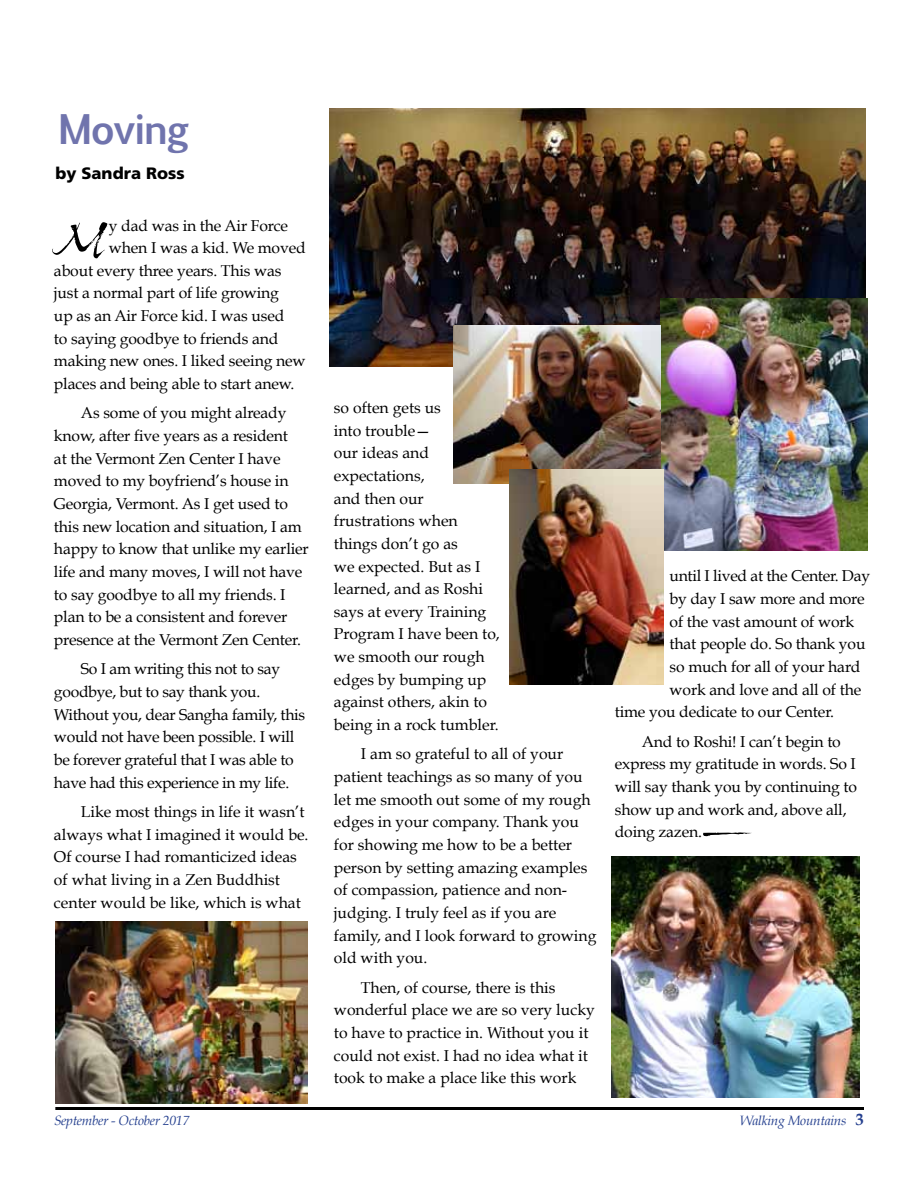
<style>
.page{position:relative;width:918px;height:1188px;background:#fff}
.page>*{position:absolute;margin:0;border:0;box-sizing:border-box;transform-origin:0 0}
.t1{font:53.85px "Arid ITC";color:#000}
.t2{font:48px "Arid ITC";color:#000;scale:2 1}
.t3{font:700 39px "Euphemia UCAS";letter-spacing:-.05em;color:#7074ad}
.t4{font:900 16.5px "Frutiger";color:#000}
.t5{font:15.75px/22.6px "Book Antiqua";letter-spacing:-.01em;color:#000}
.t6{font:italic 13.5px "Book Antiqua";letter-spacing:-.02em;color:#25408f}
.s1{font-weight:700;font-style:normal;font-size:16.5px}
</style>
<div class="page">
<hr style="left:55px;top:1107px;width:809px;height:3px;background:#000">
<img style="left:55px;top:921px;width:252px;height:183px">
<img style="left:612px;top:857px;width:247px;height:240px">
<img style="left:329px;top:108px;width:536px;height:258px">
<img style="left:661px;top:298px;width:207px;height:253px">
<img style="left:454px;top:326px;width:207px;height:158px">
<img style="left:510px;top:470px;width:153px;height:215px">
<h3 class="t3" style="left:58px;top:100px;width:132px">Moving</h3>
<p class="t4" style="left:55px;top:163px;width:131px">by Sandra Ross</p>
<h1 class="t1" style="left:54px;top:210px;width:54px">M</h1>
<p class="t5" style="left:109px;top:214px;width:181px">y dad was in the Air Force</p>
<p class="t5" style="left:109px;top:237px;width:198px">when I was a kid. We moved</p>
<p class="t5" style="left:54px;top:259px;width:229px">about every three years. This was</p>
<p class="t5" style="left:54px;top:282px;width:227px">just a normal part of life growing</p>
<p class="t5" style="left:54px;top:304px;width:232px">up as an Air Force kid. I was used</p>
<p class="t5" style="left:54px;top:327px;width:226px">to saying goodbye to friends and</p>
<p class="t5" style="left:54px;top:350px;width:253px">making new ones. I liked seeing new</p>
<p class="t5" style="left:54px;top:372px;width:242px">places and being able to start anew.</p>
<p class="t5" style="left:54px;top:402px;width:256px;text-indent:27px">As some of you might already know, after five years as a resident<br>at the Vermont Zen Center I have moved to my boyfriend’s house in Georgia, Vermont. As I get used to this new location and situation, I am happy to know that unlike my earlier life and many moves, I will not have to say goodbye to all my friends. I plan to be a consistent and forever presence at the Vermont Zen Center.</p>
<p class="t5" style="left:54px;top:658px;width:253px;text-indent:27px">So I am writing this not to say goodbye, but to say thank you.<br>Without you, dear Sangha family, this would not have been possible. I will be forever grateful that I was able to have had this experience in my life.</p>
<p class="t5" style="left:54px;top:800px;width:256px;text-indent:27px">Like most things in life it wasn’t always what I imagined it would be.<br>Of course I had romanticized ideas of what living in a Zen Buddhist center would be like, which is what</p>
<p class="t5" style="left:334px;top:396px;width:167px">so often gets us<br>into trouble—<br>our ideas and expectations,<br>and then our frustrations when things don’t go as<br>we expected. But as I learned, and as Roshi says at every Training<br>Program I have been to, we smooth our rough edges by bumping up against others, akin to being in a rock tumbler.</p>
<p class="t5" style="left:334px;top:743px;width:264px;text-indent:27px">I am so grateful to all of your patient teachings as so many of you let me smooth out some of my rough edges in your company. Thank you for showing me how to be a better person by setting amazing examples of compassion, patience and non&shy;judging. I truly feel as if you are family, and I look forward to growing old with you.</p>
<p class="t5" style="left:334px;top:976px;width:263px;text-indent:27px">Then, of course, there is this wonderful place we are so very lucky to have to practice in. Without you it could not exist. I had no idea what it took to make a place like this work</p>
<p class="t5" style="left:670px;top:565px;width:202px">until I lived at the Center. Day</p>
<p class="t5" style="left:670px;top:587px;width:197px">by day I saw more and more</p>
<p class="t5" style="left:670px;top:610px;width:186px">of the vast amount of work</p>
<p class="t5" style="left:670px;top:633px;width:197px">that people do. So thank you</p>
<p class="t5" style="left:670px;top:655px;width:192px">so much for all of your hard</p>
<p class="t5" style="left:670px;top:678px;width:193px">work and love and all of the</p>
<p class="t5" style="left:615px;top:701px;width:221px">time you dedicate to our Center.</p>
<p class="t5" style="left:615px;top:730px;width:244px;text-indent:27px">And to Roshi! I can’t begin to express my gratitude in words. So I will say thank you by continuing to show up and work and, above all, doing zazen.</p>
<h2 class="t2" style="left:700px;top:805px;width:27px">—</h2>
<p class="t6" style="left:54px;top:1112px;width:137px">September - October 2017</p>
<p class="t6" style="left:740px;top:1112px;width:125px">Walking Mountains <span class="s1">3</span></p>
</div>
